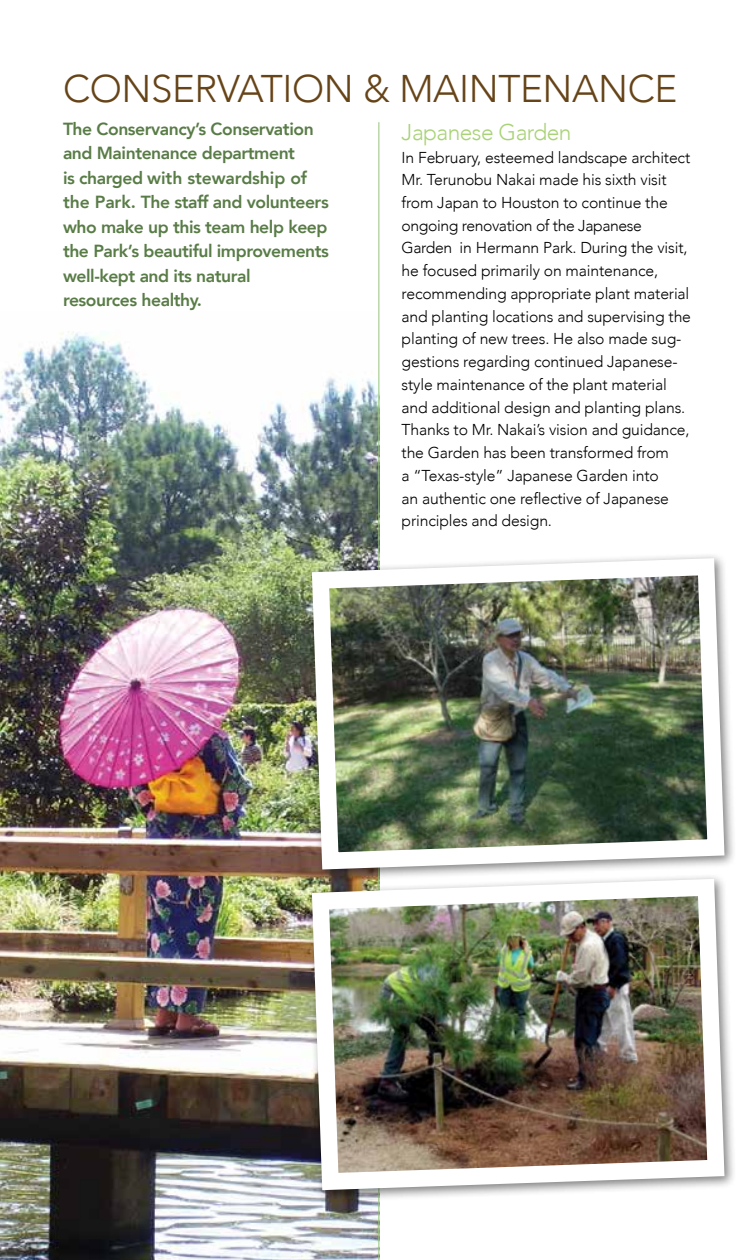
<style>
.page{position:relative;width:756px;height:1260px;background:#fff}
.page>*{position:absolute;margin:0;border:0;box-sizing:border-box;transform-origin:0 0}
.t1{font:300 38.5px "Avenir";letter-spacing:-.01em;color:#674418}
.t2{font:300 22.75px "Avenir";letter-spacing:-.025em;color:#a9d377}
.t3{font:800 17.5px/24.5px "Avenir";letter-spacing:-.025em;color:#597c47}
.t4{font:300 15.75px/22.8px "Avenir";letter-spacing:-.01em;color:#000}
</style>
<div class="page">
<img style="left:0;top:331px;width:378px;height:929px">
<hr style="left:378px;top:122px;width:1px;height:1138px;background:#97c47b">
<div style="left:306px;top:873px;width:431px;height:330px;background:#000;opacity:.5"></div>
<img style="left:303px;top:878px;width:430px;height:321px">
<div style="left:306px;top:553px;width:431px;height:329px;background:#000;opacity:.5"></div>
<img style="left:303px;top:550px;width:430px;height:328px">
<h1 class="t1" style="left:63px;top:65px;width:616px">CONSERVATION &amp; MAINTENANCE</h1>
<p class="t3" style="left:63px;top:115px;width:268px">The Conservancy’s Conservation and Maintenance department<br>is charged with stewardship of the Park. The staff and volunteers who make up this team help keep the Park’s beautiful improvements well-kept and its natural resources healthy.</p>
<h2 class="t2" style="left:402px;top:118px;width:171px">Japanese Garden</h2>
<p class="t4" style="left:402px;top:146px;width:291px">In February, esteemed landscape architect Mr. Terunobu Nakai made his sixth visit from Japan to Houston to continue the ongoing renovation of the Japanese Garden in Hermann Park. During the visit, he focused primarily on maintenance, recommending appropriate plant material and planting locations and supervising the planting of new trees. He also made sug&shy;gestions regarding continued Japanese&shy;style maintenance of the plant material and additional design and planting plans.<br>Thanks to Mr. Nakai’s vision and guidance, the Garden has been transformed from<br>a “Texas-style” Japanese Garden into<br>an authentic one reflective of Japanese principles and design.</p>
</div>
